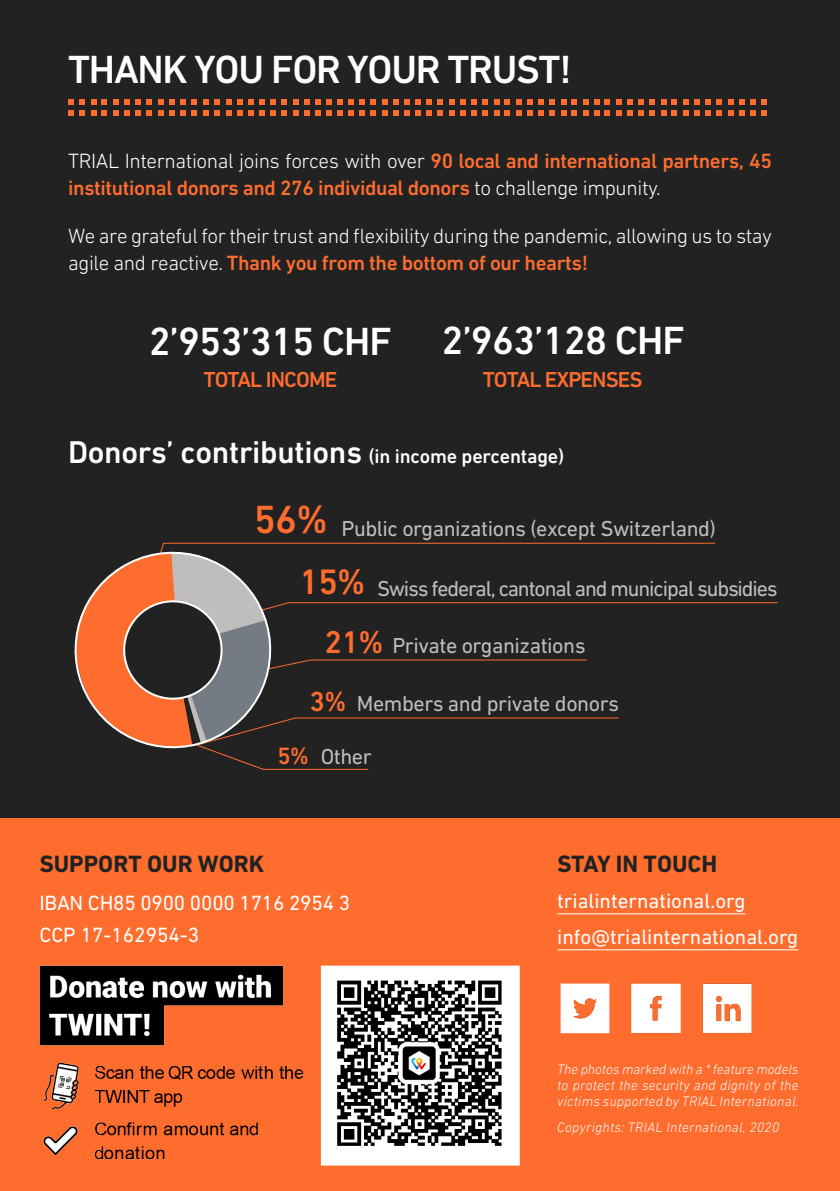
<style>
.page{position:relative;width:840px;height:1191px;background:#fff}
.page>*{position:absolute;margin:0;border:0;box-sizing:border-box;transform-origin:0 0}
.t1{font:500 40px "DIN Next CYR";letter-spacing:-.03em;color:#fff}
.t2{font:500 40px "DIN Next CYR";color:#ff6d2e}
.t3{font:500 36px "DIN Next CYR";color:#ff6d2e}
.t4{font:500 32px "DIN Next CYR";letter-spacing:-.01em;color:#fff}
.t5{font:500 32px "DIN Next CYR";color:#ff6d2e}
.t6{font:500 28px "DIN Next CYR";color:#ff6d2e}
.t7{font:700 24px "DIN Next CYR";color:#222223}
.t8{font:500 24px "DIN Next CYR";color:#ff6d2e}
.t9{font:22px "DIN Next CYR";letter-spacing:-.02em;color:#c0bdbd}
.t10{font:22px "DIN Next CYR";letter-spacing:-.05em;color:#c0bdbd}
.t11{font:500 22px "DIN Next CYR";letter-spacing:-.04em;color:#ff6d2e}
.t12{font:500 21px/27px "DIN Next CYR";letter-spacing:-.02em;color:#ff6d2e}
.t13{font:300 21px/27px "DIN Next CYR";letter-spacing:-.02em;color:#fff}
.t14{font:21px/36px "DIN Next CYR";color:#fff}
.t15{font:italic 300 14px/16px "DIN Next CYR";letter-spacing:.02em;color:#fff;text-align:justify}
.s1{font-weight:300;color:#fff}
.s2{font-weight:500;color:#ff6d2e}
.s3{font-size:20px}
</style>
<div class="page">
<div style="left:0;top:0;width:839px;height:889px;background:#222223"></div>
<div style="left:0;top:818px;width:839px;height:373px;background:#ff6d2e"></div>
<svg style="left:68px;top:99px;width:17px;height:5px"></svg>
<svg style="left:203px;top:99px;width:17px;height:5px"></svg>
<svg style="left:348px;top:99px;width:5px;height:5px"></svg>
<svg style="left:482px;top:99px;width:5px;height:5px"></svg>
<svg style="left:415px;top:99px;width:5px;height:5px"></svg>
<svg style="left:549px;top:99px;width:5px;height:5px"></svg>
<svg style="left:91px;top:99px;width:5px;height:5px"></svg>
<svg style="left:226px;top:99px;width:5px;height:5px"></svg>
<svg style="left:158px;top:99px;width:5px;height:5px"></svg>
<svg style="left:293px;top:99px;width:5px;height:5px"></svg>
<svg style="left:102px;top:99px;width:5px;height:5px"></svg>
<svg style="left:237px;top:99px;width:5px;height:5px"></svg>
<svg style="left:661px;top:99px;width:15px;height:5px"></svg>
<svg style="left:728px;top:99px;width:27px;height:5px"></svg>
<svg style="left:169px;top:99px;width:5px;height:5px"></svg>
<svg style="left:304px;top:99px;width:5px;height:5px"></svg>
<svg style="left:561px;top:99px;width:15px;height:5px"></svg>
<svg style="left:359px;top:99px;width:28px;height:5px"></svg>
<svg style="left:494px;top:99px;width:27px;height:5px"></svg>
<svg style="left:683px;top:99px;width:5px;height:5px"></svg>
<svg style="left:761px;top:99px;width:5px;height:5px"></svg>
<svg style="left:426px;top:99px;width:28px;height:5px"></svg>
<svg style="left:616px;top:99px;width:5px;height:5px"></svg>
<svg style="left:583px;top:99px;width:5px;height:5px"></svg>
<svg style="left:113px;top:99px;width:39px;height:5px"></svg>
<svg style="left:248px;top:99px;width:39px;height:5px"></svg>
<svg style="left:393px;top:99px;width:16px;height:5px"></svg>
<svg style="left:527px;top:99px;width:16px;height:5px"></svg>
<svg style="left:694px;top:99px;width:27px;height:5px"></svg>
<svg style="left:180px;top:99px;width:17px;height:5px"></svg>
<svg style="left:315px;top:99px;width:27px;height:5px"></svg>
<svg style="left:460px;top:99px;width:16px;height:5px"></svg>
<svg style="left:627px;top:99px;width:27px;height:5px"></svg>
<svg style="left:594px;top:99px;width:15px;height:5px"></svg>
<svg style="left:68px;top:110px;width:17px;height:5px"></svg>
<svg style="left:203px;top:110px;width:17px;height:5px"></svg>
<svg style="left:348px;top:110px;width:5px;height:5px"></svg>
<svg style="left:482px;top:110px;width:5px;height:5px"></svg>
<svg style="left:415px;top:110px;width:5px;height:5px"></svg>
<svg style="left:549px;top:110px;width:5px;height:5px"></svg>
<svg style="left:91px;top:110px;width:5px;height:5px"></svg>
<svg style="left:226px;top:110px;width:5px;height:5px"></svg>
<svg style="left:158px;top:110px;width:5px;height:5px"></svg>
<svg style="left:293px;top:110px;width:5px;height:5px"></svg>
<svg style="left:102px;top:110px;width:5px;height:5px"></svg>
<svg style="left:237px;top:110px;width:5px;height:5px"></svg>
<svg style="left:661px;top:110px;width:15px;height:5px"></svg>
<svg style="left:728px;top:110px;width:27px;height:5px"></svg>
<svg style="left:169px;top:110px;width:5px;height:5px"></svg>
<svg style="left:304px;top:110px;width:5px;height:5px"></svg>
<svg style="left:561px;top:110px;width:15px;height:5px"></svg>
<svg style="left:359px;top:110px;width:28px;height:5px"></svg>
<svg style="left:494px;top:110px;width:27px;height:5px"></svg>
<svg style="left:683px;top:110px;width:5px;height:5px"></svg>
<svg style="left:761px;top:110px;width:5px;height:5px"></svg>
<svg style="left:426px;top:110px;width:28px;height:5px"></svg>
<svg style="left:616px;top:110px;width:5px;height:5px"></svg>
<svg style="left:583px;top:110px;width:5px;height:5px"></svg>
<svg style="left:113px;top:110px;width:39px;height:5px"></svg>
<svg style="left:248px;top:110px;width:39px;height:5px"></svg>
<svg style="left:393px;top:110px;width:16px;height:5px"></svg>
<svg style="left:527px;top:110px;width:16px;height:5px"></svg>
<svg style="left:694px;top:110px;width:27px;height:5px"></svg>
<svg style="left:180px;top:110px;width:17px;height:5px"></svg>
<svg style="left:315px;top:110px;width:27px;height:5px"></svg>
<svg style="left:460px;top:110px;width:16px;height:5px"></svg>
<svg style="left:627px;top:110px;width:27px;height:5px"></svg>
<svg style="left:594px;top:110px;width:15px;height:5px"></svg>
<hr style="left:557px;top:913px;width:188px;height:1px;background:#fff">
<hr style="left:557px;top:949px;width:241px;height:1px;background:#fff">
<img style="left:560px;top:983px;width:50px;height:51px">
<img style="left:631px;top:983px;width:121px;height:51px">
<hr style="left:288px;top:602px;width:489px;height:1px;background:#ff6d2e">
<hr style="left:310px;top:659px;width:276px;height:1px;background:#ff6d2e">
<hr style="left:263px;top:769px;width:105px;height:1px;background:#ff6d2e">
<hr style="left:295px;top:717px;width:323px;height:1px;background:#ff6d2e">
<hr style="left:163px;top:543px;width:551px;height:1px;background:#ff6d2e">
<svg style="left:245px;top:542px;width:66px;height:228px"></svg>
<svg style="left:74px;top:542px;width:212px;height:221px"></svg>
<img style="left:39px;top:965px;width:481px;height:201px">
<h1 class="t1" style="left:68px;top:46px;width:505px">THANK YOU FOR YOUR TRUST!</h1>
<h3 class="t12" style="left:68px;top:147px;width:704px"><span class="s1">TRIAL International joins forces with over</span> 90 local and international partners, 45 institutional donors and 276 individual donors <span class="s1">to challenge impunity.</span></h3>
<h3 class="t13" style="left:68px;top:222px;width:705px">We are grateful for their trust and flexibility during the pandemic, allowing us to stay agile and reactive. <span class="s2">Thank you from the bottom of our hearts!</span></h3>
<h1 class="t1" style="left:149px;top:318px;width:537px">2’953’315 CHF 2’963’128 CHF</h1>
<h3 class="t11" style="left:203px;top:367px;width:135px">TOTAL INCOME</h3>
<h3 class="t11" style="left:482px;top:367px;width:161px">TOTAL EXPENSES</h3>
<h3 class="t4" style="left:68px;top:434px;width:497px">Donors’ contributions <span class="s3">(in income percentage)</span></h3>
<h1 class="t2" style="left:254px;top:496px;width:75px">56%</h1>
<h2 class="t3" style="left:299px;top:561px;width:68px">15%</h2>
<h3 class="t5" style="left:324px;top:623px;width:60px">21%</h3>
<h3 class="t6" style="left:309px;top:685px;width:38px">3%</h3>
<h3 class="t8" style="left:277px;top:742px;width:33px">5%</h3>
<h3 class="t9" style="left:341px;top:516px;width:376px">Public organizations (except Switzerland)</h3>
<h3 class="t10" style="left:377px;top:575px;width:402px">Swiss federal, cantonal and municipal subsidies</h3>
<h3 class="t9" style="left:392px;top:633px;width:194px">Private organizations</h3>
<h3 class="t9" style="left:357px;top:691px;width:263px">Members and private donors</h3>
<h3 class="t9" style="left:320px;top:744px;width:53px">Other</h3>
<h3 class="t7" style="left:39px;top:849px;width:226px">SUPPORT OUR WORK</h3>
<h3 class="t14" style="left:39px;top:886px;width:312px;line-height:32px">IBAN CH85 0900 0000 1716 2954 3<br>CCP 17-162954-3</h3>
<h3 class="t7" style="left:557px;top:849px;width:161px">STAY IN TOUCH</h3>
<h3 class="t14" style="left:557px;top:882px;width:242px">trialinternational.org info@trialinternational.org</h3>
<p class="t15" style="left:557px;top:1061px;width:243px">The photos marked with a * feature models to protect the security and dignity of the victims supported by TRIAL International.</p>
<p class="t15" style="left:557px;top:1118px;width:223px">Copyrights: TRIAL International, 2020</p>
</div>
